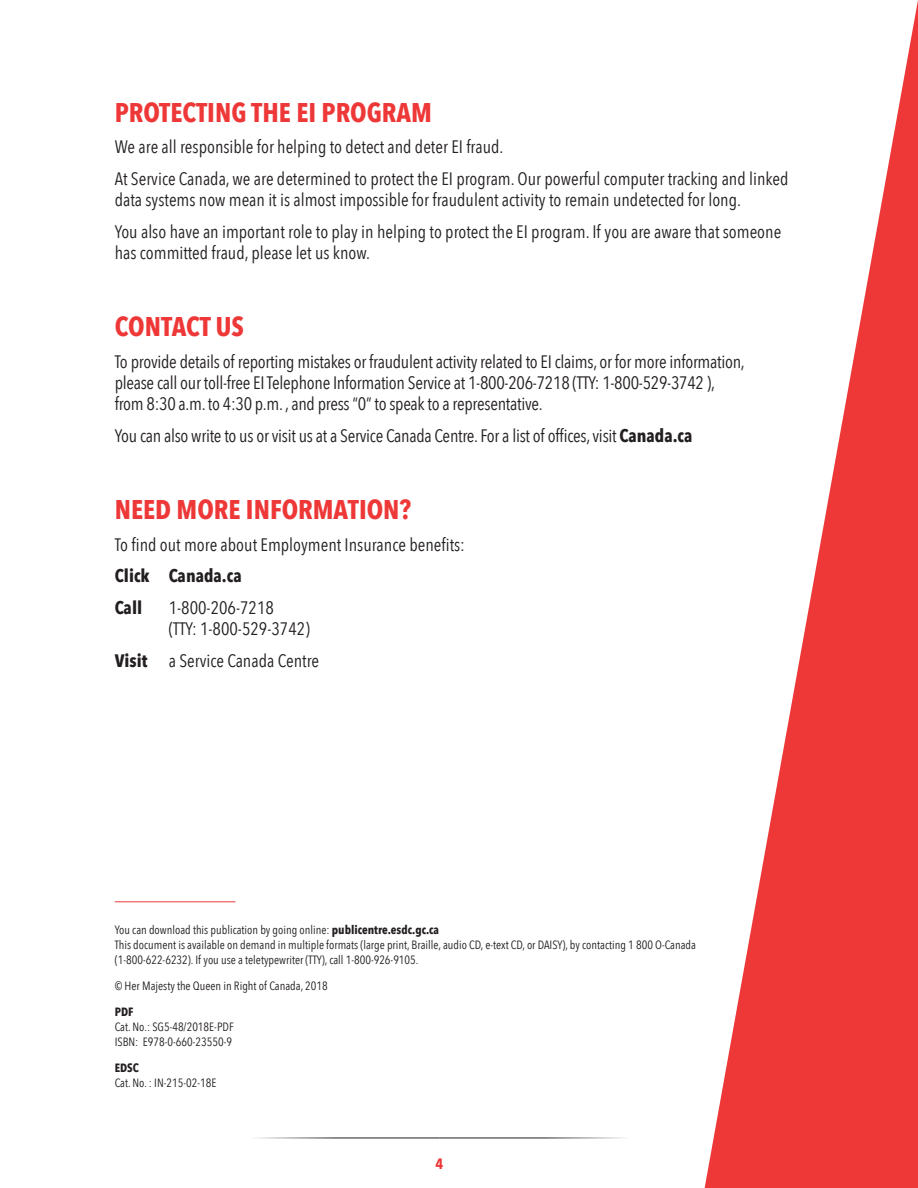
<style>
.page{position:relative;width:918px;height:1188px;background:#fff}
.page>*{position:absolute;margin:0;border:0;box-sizing:border-box;transform-origin:0 0}
.t1{font:700 27px "Avenir Next Condensed";color:#ee3838}
.t2{font:18px/21px "Avenir Next Condensed";color:#231f20}
.t3{font:700 18px/31.8px "Avenir Next Condensed";color:#231f20}
.t4{font:700 15px "Avenir Next Condensed";color:#ee3838}
.t5{font:12px/15.1px "Avenir Next Condensed";color:#231f20}
.t6{font:700 12px "Avenir Next Condensed";color:#231f20}
.s1{font-weight:700}
</style>
<div class="page">
<hr style="left:115px;top:1138px;width:325px;height:1px;background:#231f20">
<hr style="left:440px;top:1138px;width:324px;height:1px;background:#231f20">
<svg style="left:705px;top:0;width:213px;height:1188px"></svg>
<hr style="left:115px;top:901px;width:120px;height:1px;background:#ee3838">
<h1 class="t1" style="left:115px;top:95px;width:319px">PROTECTING THE EI PROGRAM</h1>
<p class="t2" style="left:115px;top:130px;width:675px;line-height:31.8px">We are all responsible for helping to detect and deter EI fraud.<br>At Service Canada, we are determined to protect the EI program. Our powerful computer tracking and linked</p>
<p class="t2" style="left:115px;top:183px;width:668px;line-height:31.8px">data systems now mean it is almost impossible for fraudulent activity to remain undetected for long.<br>You also have an important role to play in helping to protect the EI program. If you are aware that someone</p>
<p class="t2" style="left:115px;top:241px;width:257px">has committed fraud, please let us know.</p>
<h1 class="t1" style="left:115px;top:310px;width:131px">CONTACT US</h1>
<p class="t2" style="left:115px;top:350px;width:632px">To provide details of reporting mistakes or fraudulent activity related to EI claims, or for more information, please call our toll-free EI Telephone Information Service at 1-800-206-7218 (TTY: 1-800-529-3742 ), from 8:30 a.m. to 4:30 p.m. , and press “0” to speak to a representative.</p>
<p class="t2" style="left:115px;top:424px;width:579px">You can also write to us or visit us at a Service Canada Centre. For a list of offices, visit <span class="s1">Canada.ca</span></p>
<h1 class="t1" style="left:115px;top:493px;width:298px">NEED MORE INFORMATION?</h1>
<p class="t2" style="left:115px;top:533px;width:352px">To find out more about Employment Insurance benefits:</p>
<p class="t3" style="left:115px;top:560px;width:128px">Click Canada.ca<br>Call</p>
<p class="t2" style="left:169px;top:596px;width:143px">1-800-206-7218<br>(TTY: 1-800-529-3742)</p>
<p class="t2" style="left:115px;top:649px;width:206px"><span class="s1">Visit</span> a Service Canada Centre</p>
<p class="t5" style="left:115px;top:922px;width:583px">You can download this publication by going online: <span class="s1">publicentre.esdc.gc.ca<br></span>This document is available on demand in multiple formats (large print, Braille, audio CD, e-text CD, or DAISY), by contacting 1 800 O-Canada (1-800-622-6232). If you use a teletypewriter (TTY), call 1-800-926-9105.</p>
<p class="t5" style="left:115px;top:978px;width:214px">© Her Majesty the Queen in Right of Canada, 2018</p>
<p class="t6" style="left:115px;top:1004px;width:20px">PDF</p>
<p class="t5" style="left:115px;top:1019px;width:121px">Cat. No.: SG5-48/2018E-PDF<br>ISBN: E978-0-660-23550-9</p>
<p class="t6" style="left:115px;top:1060px;width:26px">EDSC</p>
<p class="t5" style="left:115px;top:1074px;width:103px">Cat. No. : IN-215-02-18E</p>
<p class="t4" style="left:436px;top:1155px;width:9px">4</p>
</div>
